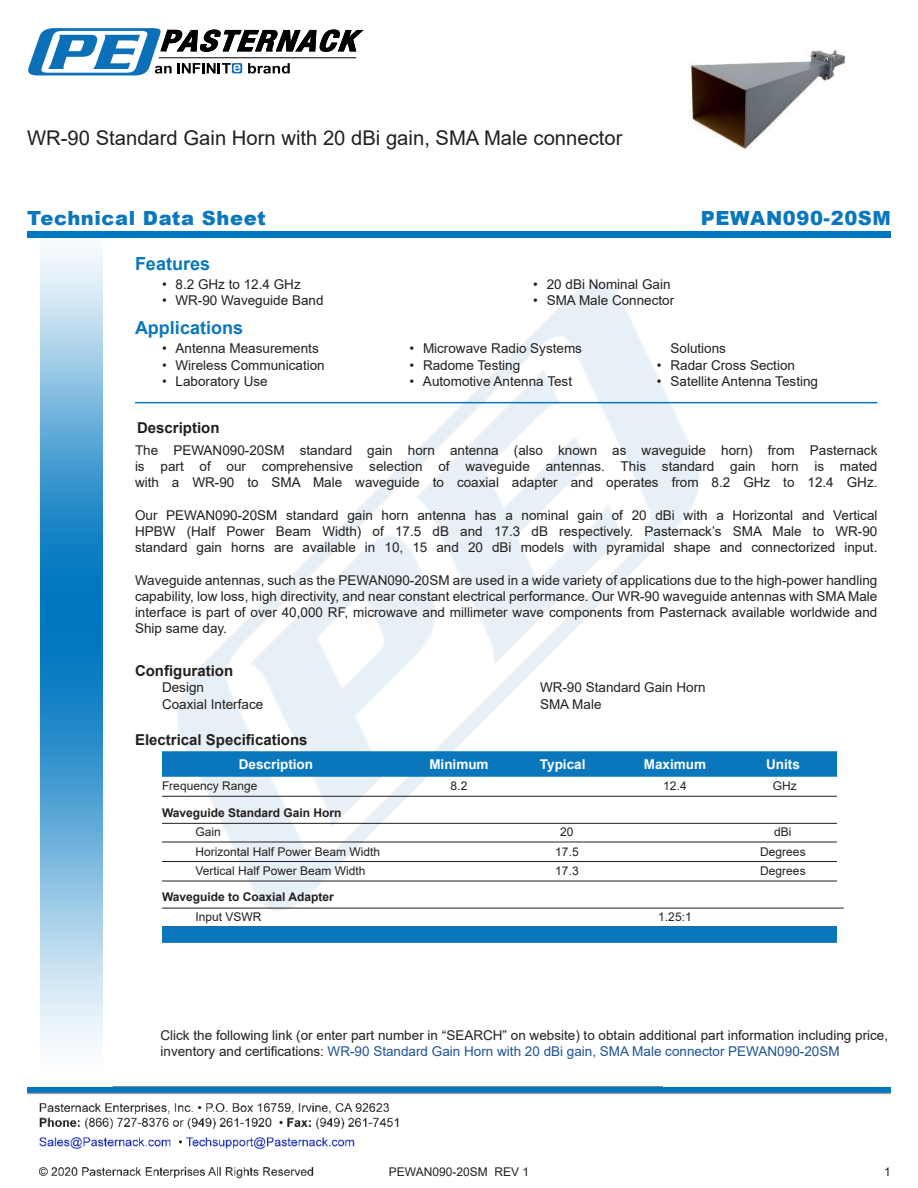
<style>
.page{position:relative;width:918px;height:1188px;background:#fff}
.page>*{position:absolute;margin:0;border:0;box-sizing:border-box;transform-origin:0 0}
.t1{font:20.25px "Arial";color:#221f1f}
.t2{font:900 19.5px "Arial";letter-spacing:.03em;color:#0a77bd}
.t3{font:700 18px "Arial";color:#0a77bd}
.t4{font:700 15px "Arial";color:#221f1f}
.t5{font:13.5px/16.2px "Arial";color:#221f1f;text-align:justify}
.t6{font:700 13.5px "Arial";color:#fff}
.t7{font:12px "Arial";color:#221f1f}
.t8{font:700 12px "Arial";color:#221f1f}
.s1{color:#1f5392}
</style>
<div class="page">
<img style="left:39px;top:1087px;width:623px;height:92px">
<img style="left:102px;top:248px;width:719px;height:722px">
<img style="left:27px;top:1088px;width:864px;height:9px">
<img style="left:40px;top:237px;width:62px;height:811px">
<div style="left:27px;top:231px;width:864px;height:6px;background:#0177c0"></div>
<svg style="left:28px;top:28px;width:336px;height:47px"></svg>
<hr style="left:135px;top:402px;width:743px;height:1px;background:#0a77bd">
<div style="left:162px;top:751px;width:675px;height:26px;background:#0a77bd"></div>
<hr style="left:162px;top:796px;width:675px;height:1px;background:#221f1f">
<hr style="left:162px;top:823px;width:675px;height:1px;background:#221f1f">
<hr style="left:162px;top:842px;width:675px;height:1px;background:#221f1f">
<hr style="left:162px;top:861px;width:675px;height:1px;background:#221f1f">
<hr style="left:162px;top:881px;width:675px;height:1px;background:#221f1f">
<hr style="left:162px;top:908px;width:682px;height:1px;background:#221f1f">
<div style="left:162px;top:926px;width:675px;height:17px;background:#0a77bd"></div>
<img style="left:689px;top:49px;width:156px;height:101px">
<h1 class="t1" style="left:27px;top:130px;width:597px">WR-90 Standard Gain Horn with 20 dBi gain, SMA Male connector</h1>
<h2 class="t2" style="left:27px;top:207px;width:240px">Technical Data Sheet</h2>
<h2 class="t2" style="left:701px;top:207px;width:192px">PEWAN090-20SM</h2>
<h3 class="t3" style="left:135px;top:257px;width:77px">Features</h3>
<p class="t5" style="left:162px;top:278px;width:140px">• 8.2 GHz to 12.4 GHz</p>
<p class="t5" style="left:162px;top:294px;width:163px">• WR-90 Waveguide Band</p>
<h3 class="t3" style="left:135px;top:321px;width:110px">Applications</h3>
<p class="t5" style="left:162px;top:342px;width:158px">• Antenna Measurements</p>
<p class="t5" style="left:162px;top:358px;width:164px">• Wireless Communication</p>
<p class="t5" style="left:162px;top:374px;width:107px">• Laboratory Use</p>
<p class="t5" style="left:533px;top:278px;width:139px">• 20 dBi Nominal Gain</p>
<p class="t5" style="left:533px;top:294px;width:143px">• SMA Male Connector</p>
<p class="t5" style="left:410px;top:342px;width:174px">• Microwave Radio Systems</p>
<p class="t5" style="left:410px;top:358px;width:112px">• Radome Testing</p>
<p class="t5" style="left:410px;top:374px;width:164px">• Automotive Antenna Test</p>
<p class="t5" style="left:670px;top:342px;width:57px">Solutions</p>
<p class="t5" style="left:657px;top:358px;width:140px">• Radar Cross Section</p>
<p class="t5" style="left:657px;top:374px;width:163px">• Satellite Antenna Testing</p>
<p class="t4" style="left:137px;top:422px;width:84px">Description</p>
<p class="t5" style="left:135px;top:443px;width:744px">The PEWAN090-20SM standard gain horn antenna (also known as waveguide horn) from Pasternack is part of our comprehensive selection of waveguide antennas. This standard gain horn is mated with a WR-90 to SMA Male waveguide to coaxial adapter and operates from 8.2 GHz to 12.4 GHz.</p>
<p class="t5" style="left:135px;top:508px;width:744px">Our PEWAN090-20SM standard gain horn antenna has a nominal gain of 20 dBi with a Horizontal and Vertical HPBW (Half Power Beam Width) of 17.5 dB and 17.3 dB respectively. Pasternack’s SMA Male to WR-90 standard gain horns are available in 10, 15 and 20 dBi models with pyramidal shape and connectorized input.</p>
<p class="t5" style="left:135px;top:573px;width:744px">Waveguide antennas, such as the PEWAN090-20SM are used in a wide variety of applications due to the high-power handling capability, low loss, high directivity, and near constant electrical performance. Our WR-90 waveguide antennas with SMA Male interface is part of over 40,000 RF, microwave and millimeter wave components from Pasternack available worldwide and Ship same day.</p>
<p class="t4" style="left:135px;top:660px;width:100px">Con昀椀guration</p>
<p class="t5" style="left:162px;top:681px;width:44px">Design</p>
<p class="t5" style="left:540px;top:681px;width:167px">WR-90 Standard Gain Horn</p>
<p class="t5" style="left:162px;top:698px;width:103px">Coaxial Interface</p>
<p class="t5" style="left:540px;top:698px;width:63px">SMA Male</p>
<p class="t4" style="left:135px;top:729px;width:174px">Electrical Speci昀椀cations</p>
<p class="t6" style="left:239px;top:759px;width:76px">Description</p>
<p class="t6" style="left:429px;top:759px;width:61px">Minimum</p>
<p class="t6" style="left:540px;top:759px;width:47px">Typical</p>
<p class="t6" style="left:644px;top:759px;width:64px">Maximum</p>
<p class="t6" style="left:766px;top:759px;width:35px">Units</p>
<p class="t7" style="left:162px;top:782px;width:97px">Frequency Range</p>
<p class="t7" style="left:451px;top:782px;width:18px">8.2</p>
<p class="t7" style="left:663px;top:782px;width:25px">12.4</p>
<p class="t7" style="left:773px;top:782px;width:25px">GHz</p>
<p class="t8" style="left:162px;top:804px;width:181px">Waveguide Standard Gain Horn</p>
<p class="t7" style="left:195px;top:827px;width:27px">Gain</p>
<p class="t7" style="left:560px;top:827px;width:15px">20</p>
<p class="t7" style="left:774px;top:827px;width:19px">dBi</p>
<p class="t7" style="left:195px;top:847px;width:186px">Horizontal Half Power Beam Width</p>
<p class="t7" style="left:555px;top:847px;width:25px">17.5</p>
<p class="t7" style="left:760px;top:847px;width:47px">Degrees</p>
<p class="t7" style="left:195px;top:866px;width:172px">Vertical Half Power Beam Width</p>
<p class="t7" style="left:555px;top:866px;width:25px">17.3</p>
<p class="t7" style="left:760px;top:866px;width:47px">Degrees</p>
<p class="t8" style="left:162px;top:889px;width:173px">Waveguide to Coaxial Adapter</p>
<p class="t7" style="left:195px;top:912px;width:68px">Input VSWR</p>
<p class="t7" style="left:658px;top:912px;width:35px">1.25:1</p>
<p class="t5" style="left:160px;top:1029px;width:729px">Click the following link (or enter part number in “SEARCH” on website) to obtain additional part information including price, inventory and certi昀椀cations: <span class="s1">WR-90 Standard Gain Horn with 20 dBi gain, SMA Male connector PEWAN090-20SM</span></p>
<p class="t7" style="left:389px;top:1167px;width:142px">PEWAN090-20SM REV 1</p>
<p class="t7" style="left:884px;top:1167px;width:8px">1</p>
</div>
